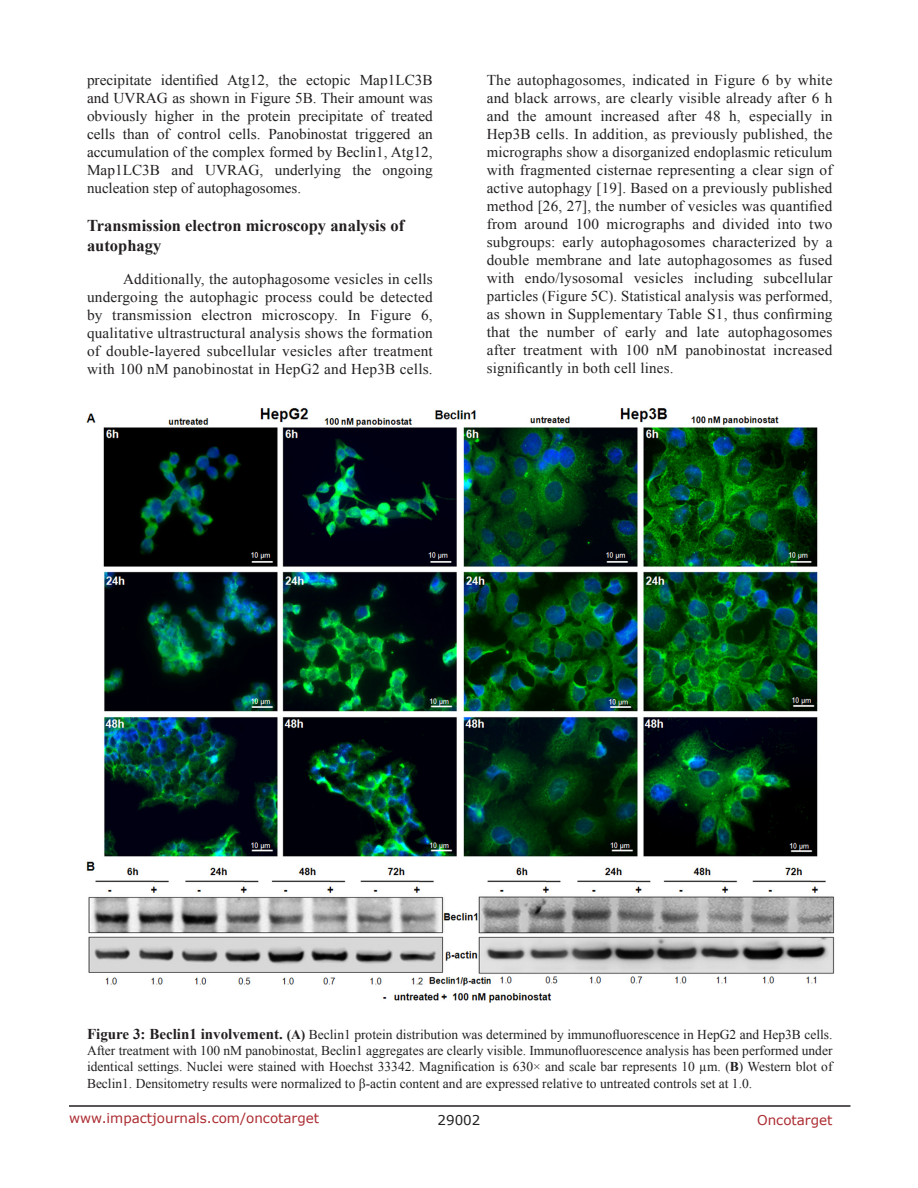
<style>
.page{position:relative;width:918px;height:1188px;background:#fff}
.page>*{position:absolute;margin:0;border:0;box-sizing:border-box;transform-origin:0 0}
.SubHeading_middle{font:700 16.5px/19.8px "Times New Roman";color:#231f20}
.BodyText{font:15px/18px "Times New Roman";letter-spacing:.01em;color:#231f20;text-align:justify}
.FigureText{font:13.5px/16.2px "Times New Roman";color:#231f20;text-align:justify}
.t1{font:13.5px "Verdana";color:#ac2b31}
.t2{font:13.5px "Verdana";color:#231f20}
.s1{font-weight:700;font-size:15px}
.s2{font-weight:700}
</style>
<div class="page">
<hr style="left:69px;top:1105px;width:781px;height:2px;background:#231f20">
<img style="left:86px;top:407px;width:748px;height:596px">
<p class="BodyText" style="left:87px;top:71px;width:347px">precipitate identified Atg12, the ectopic Map1LC3B and UVRAG as shown in Figure 5B. Their amount was obviously higher in the protein precipitate of treated cells than of control cells. Panobinostat triggered an accumulation of the complex formed by Beclin1, Atg12, Map1LC3B and UVRAG, underlying the ongoing nucleation step of autophagosomes.</p>
<p class="SubHeading_middle" style="left:87px;top:215px;width:319px">Transmission electron microscopy analysis of autophagy</p>
<p class="BodyText" style="left:87px;top:270px;width:347px;text-indent:36px">Additionally, the autophagosome vesicles in cells undergoing the autophagic process could be detected by transmission electron microscopy. In Figure 6, qualitative ultrastructural analysis shows the formation of double-layered subcellular vesicles after treatment with 100 nM panobinostat in HepG2 and Hep3B cells.</p>
<p class="BodyText" style="left:487px;top:71px;width:347px">The autophagosomes, indicated in Figure 6 by white and black arrows, are clearly visible already after 6 h and the amount increased after 48 h, especially in Hep3B cells. In addition, as previously published, the micrographs show a disorganized endoplasmic reticulum with fragmented cisternae representing a clear sign of active autophagy [19]. Based on a previously published method [26, 27], the number of vesicles was quantified from around 100 micrographs and divided into two subgroups: early autophagosomes characterized by a double membrane and late autophagosomes as fused with endo/lysosomal vesicles including subcellular particles (Figure 5C). Statistical analysis was performed, as shown in Supplementary Table S1, thus confirming that the number of early and late autophagosomes after treatment with 100 nM panobinostat increased significantly in both cell lines.</p>
<p class="FigureText" style="left:87px;top:1026px;width:747px"><span class="s1">Figure 3: Beclin1 involvement.</span> <span class="s2">(A)</span> Beclin1 protein distribution was determined by immunofluorescence in HepG2 and Hep3B cells.<br>After treatment with 100 nM panobinostat, Beclin1 aggregates are clearly visible. Immunofluorescence analysis has been performed under identical settings. Nuclei were stained with Hoechst 33342. Magnification is 630× and scale bar represents 10 µm. (<span class="s2">B</span>) Western blot of Beclin1. Densitometry results were normalized to β-actin content and are expressed relative to untreated controls set at 1.0.</p>
<p class="t1" style="left:69px;top:1109px;width:252px">www.impactjournals.com/oncotarget</p>
<p class="t2" style="left:438px;top:1111px;width:44px">29002</p>
<p class="t1" style="left:757px;top:1111px;width:77px">Oncotarget</p>
</div>
